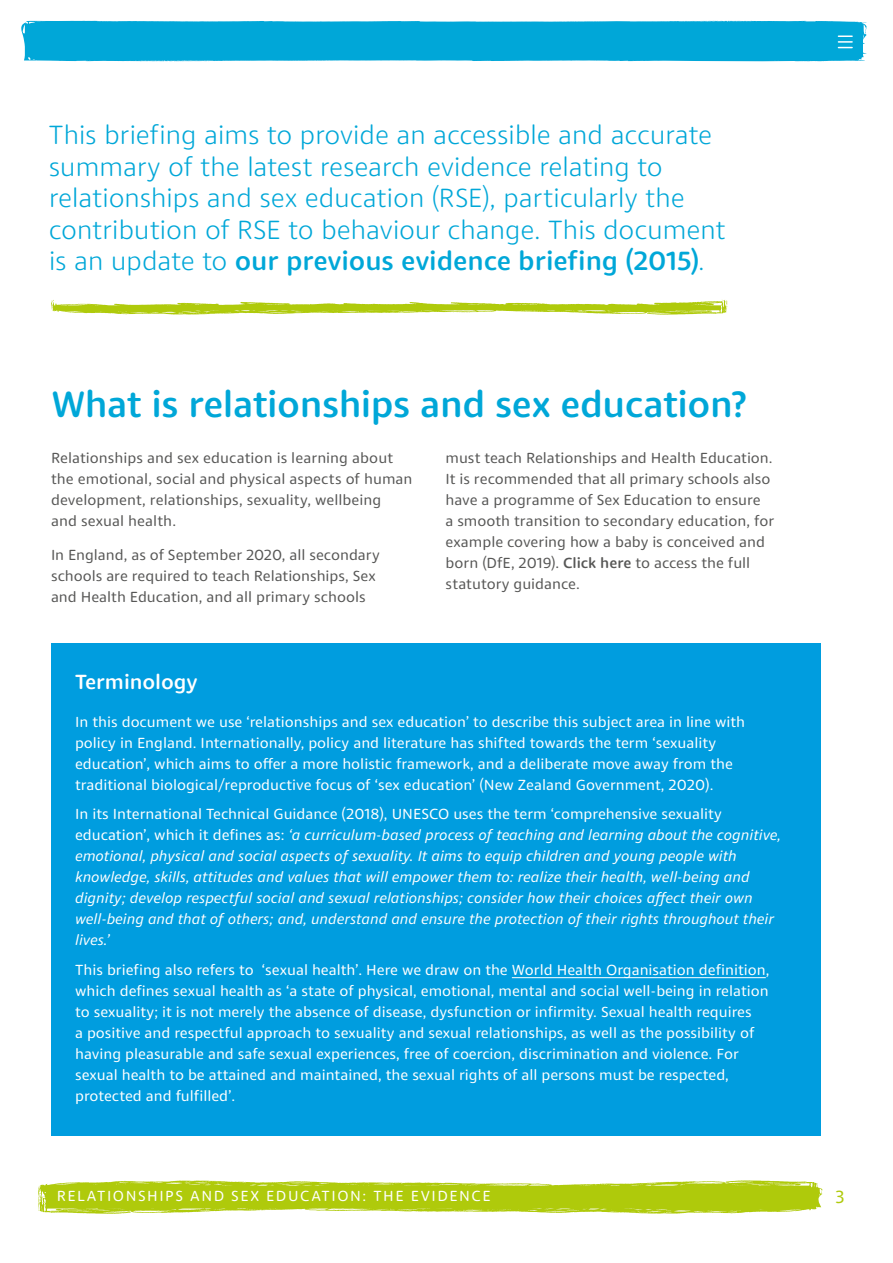
<style>
.page{position:relative;width:893px;height:1263px;background:#fff}
.page>*{position:absolute;margin:0;border:0;box-sizing:border-box;transform-origin:0 0}
.t1{font:500 37.5px "Dita";letter-spacing:-.01em;color:#00a7d8}
.t2{font:300 27px/31.5px "Dita";letter-spacing:-.015em;color:#00a7d8}
.t3{font:500 21px "Dita";letter-spacing:-.005em;color:#fff}
.t4{font:18px "Dita";color:#afca0b}
.t5{font:15px/21px "Dita";color:#fff}
.t6{font:italic 15px/21px "Dita";color:#fff}
.t7{font:15px/21px "Dita";color:#575756}
.t8{font:15px "Dita";letter-spacing:.105em;color:#fff}
.s1{font-weight:500}
.s2{font-style:normal}
</style>
<div class="page">
<svg style="left:38px;top:1180px;width:785px;height:34px;background:#bcd334"></svg>
<svg style="left:51px;top:299px;width:676px;height:16px"></svg>
<div style="left:21px;top:21px;width:846px;height:40px;background:#00a7d8"></div>
<div style="left:51px;top:643px;width:770px;height:492px;background:#009ddf"></div>
<hr style="left:512px;top:977px;width:254px;height:1px;background:#fff">
<p class="t2" style="left:49px;top:119px;width:678px">This briefing aims to provide an accessible and accurate summary of the latest research evidence relating to relationships and sex education (RSE), particularly the contribution of RSE to behaviour change. This document is an update to <span class="s1">our previous evidence briefing (2015)</span>.</p>
<h1 class="t1" style="left:52px;top:381px;width:697px">What is relationships and sex education?</h1>
<p class="t7" style="left:51px;top:447px;width:363px">Relationships and sex education is learning about the emotional, social and physical aspects of human development, relationships, sexuality, wellbeing<br>and sexual health.</p>
<p class="t7" style="left:51px;top:544px;width:330px">In England, as of September 2020, all secondary schools are required to teach Relationships, Sex and Health Education, and all primary schools</p>
<p class="t7" style="left:446px;top:447px;width:330px">must teach Relationships and Health Education.<br>It is recommended that all primary schools also have a programme of Sex Education to ensure<br>a smooth transition to secondary education, for example covering how a baby is conceived and born (DfE, 2019). <span class="s1">Click here</span> to access the full statutory guidance.</p>
<h3 class="t3" style="left:75px;top:669px;width:124px">Terminology</h3>
<p class="t5" style="left:75px;top:711px;width:672px">In this document we use ‘relationships and sex education’ to describe this subject area in line with policy in England. Internationally, policy and literature has shifted towards the term ‘sexuality education’, which aims to offer a more holistic framework, and a deliberate move away from the traditional biological/reproductive focus of ‘sex education’ (New Zealand Government, 2020).</p>
<p class="t6" style="left:75px;top:803px;width:707px"><span class="s2">In its International Technical Guidance (2018), UNESCO uses the term ‘comprehensive sexuality education’, which it defines as:</span> ‘a curriculum-based process of teaching and learning about the cognitive, emotional, physical and social aspects of sexuality. It aims to equip children and young people with knowledge, skills, attitudes and values that will empower them to: realize their health, well-being and dignity; develop respectful social and sexual relationships; consider how their choices affect their own well-being and that of others; and, understand and ensure the protection of their rights throughout their lives.’</p>
<p class="t5" style="left:75px;top:959px;width:696px">This briefing also refers to ‘sexual health’. Here we draw on the World Health Organisation definition, which defines sexual health as ‘a state of physical, emotional, mental and social well-being in relation to sexuality; it is not merely the absence of disease, dysfunction or infirmity. Sexual health requires<br>a positive and respectful approach to sexuality and sexual relationships, as well as the possibility of having pleasurable and safe sexual experiences, free of coercion, discrimination and violence. For sexual health to be attained and maintained, the sexual rights of all persons must be respected, protected and fulfilled’.</p>
<p class="t8" style="left:57px;top:1187px;width:435px">RELATIONSHIPS AND SEX EDUCATION: THE EVIDENCE</p>
<p class="t4" style="left:835px;top:1186px;width:11px">3</p>
</div>
